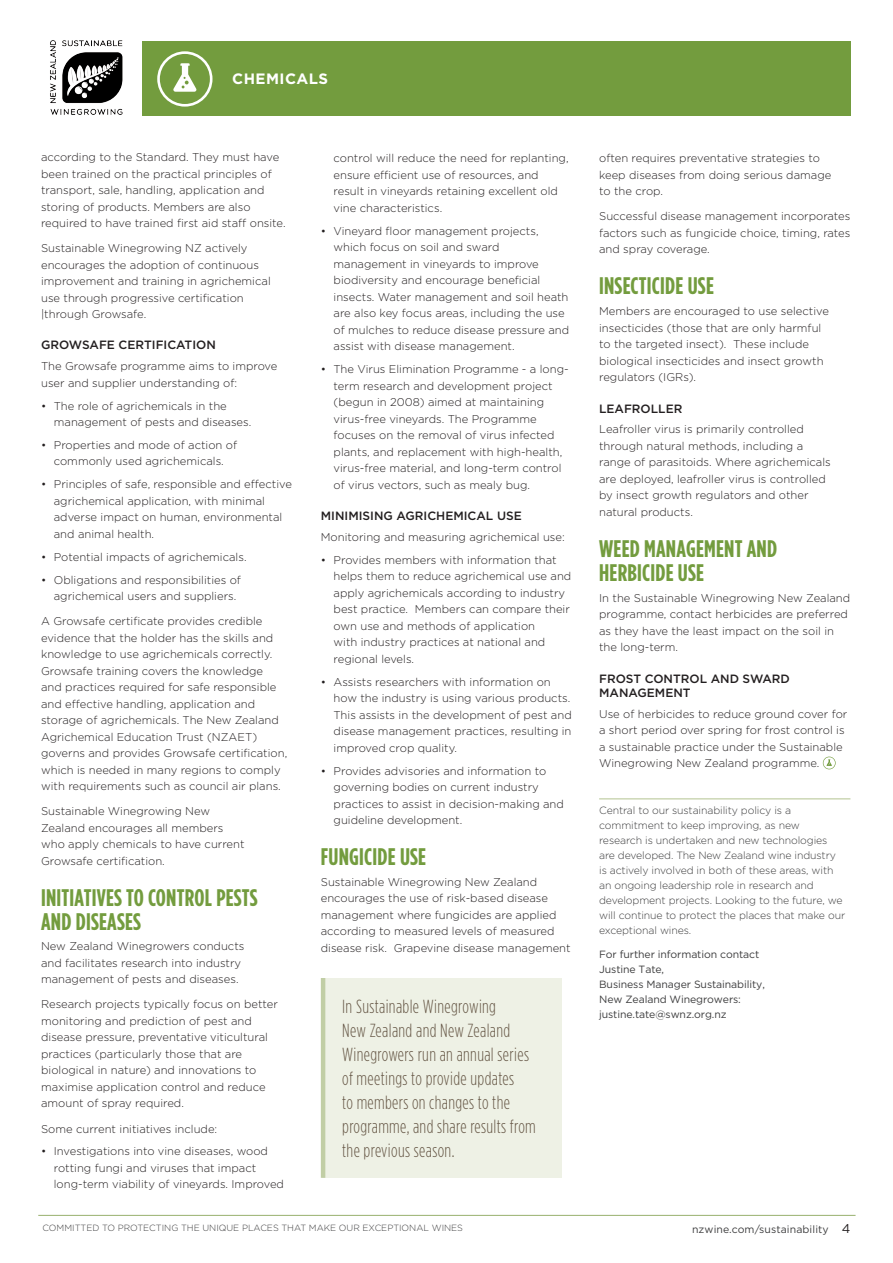
<style>
.page{position:relative;width:893px;height:1263px;background:#fff}
.page>*{position:absolute;margin:0;border:0;box-sizing:border-box;transform-origin:0 0}
.head{font:700 24px/24px "Gotham Condensed";letter-spacing:.01em;color:#739c3e}
.facts{font:300 18.9px/24px "Gotham Condensed";letter-spacing:.02em;color:#655645;scale:.95 1}
.t1{font:700 15px "Gotham";letter-spacing:.03em;color:#fff}
.sub{font:500 12px/14.4px "Gotham";color:#231f20}
.body{font:300 11.25px/16.5px "Gotham";color:#231f20}
.endnote{font:300 10.5px/15px "Gotham";letter-spacing:-.01em;color:#3e3e3f}
.endnote-2{font:10.5px/15px "Gotham";letter-spacing:-.01em;color:#3e3e3f}
.endnote-3{font:10.5px "Gotham";letter-spacing:.01em;color:#3e3e3f}
.t2{font:300 9px "Gotham";color:#3e3e3f}
.s1{font-size:12.75px;color:#231f20}
</style>
<div class="page">
<hr style="left:38px;top:1215px;width:817px;height:1px;background:#98b16d">
<img style="left:50px;top:40px;width:73px;height:75px">
<div style="left:142px;top:42px;width:708px;height:74px;background:#739c3e"></div>
<svg style="left:157px;top:51px;width:55px;height:56px"></svg>
<svg style="left:823px;top:757px;width:13px;height:12px"></svg>
<hr style="left:599px;top:798px;width:251px;height:1px;background:#b3c491">
<div style="left:322px;top:978px;width:239px;height:200px;background:#eef1e5"></div>
<hr style="left:321px;top:978px;width:4px;height:200px;background:#c1cea5">
<h3 class="t1" style="left:232px;top:69px;width:97px">CHEMICALS</h3>
<p class="body" style="left:41px;top:148px;width:246px">according to the Standard. They must have been trained on the practical principles of transport, sale, handling, application and storing of products. Members are also required to have trained first aid staff onsite.</p>
<p class="body" style="left:41px;top:239px;width:231px">Sustainable Winegrowing NZ actively encourages the adoption of continuous improvement and training in agrichemical use through progressive certification |through Growsafe.</p>
<p class="sub" style="left:41px;top:338px;width:176px">GROWSAFE CERTIFICATION</p>
<p class="body" style="left:41px;top:358px;width:238px">The Growsafe programme aims to improve user and supplier understanding of:</p>
<p class="body" style="left:54px;top:397px;width:199px;text-indent:-13px">• The role of agrichemicals in the management of pests and diseases.</p>
<p class="body" style="left:41px;top:436px;width:198px;text-align:center">• Properties and mode of action of commonly used agrichemicals.</p>
<p class="body" style="left:54px;top:476px;width:240px;text-indent:-13px">• Principles of safe, responsible and effective agrichemical application, with minimal adverse impact on human, environmental and animal health.</p>
<p class="body" style="left:41px;top:548px;width:207px">• Potential impacts of agrichemicals.</p>
<p class="body" style="left:54px;top:571px;width:189px;text-indent:-13px">• Obligations and responsibilities of agrichemical users and suppliers.</p>
<p class="body" style="left:41px;top:613px;width:248px">A Growsafe certificate provides credible evidence that the holder has the skills and knowledge to use agrichemicals correctly.<br>Growsafe training covers the knowledge<br>and practices required for safe responsible and effective handling, application and storage of agrichemicals. The New Zealand Agrichemical Education Trust (NZAET) governs and provides Growsafe certification, which is needed in many regions to comply with requirements such as council air plans.</p>
<p class="body" style="left:41px;top:803px;width:205px">Sustainable Winegrowing New<br>Zealand encourages all members who apply chemicals to have current<br>Growsafe certification.</p>
<p class="head" style="left:41px;top:885px;width:218px">INITIATIVES TO CONTROL PESTS<br>AND DISEASES</p>
<p class="body" style="left:41px;top:938px;width:205px">New Zealand Winegrowers conducts and facilitates research into industry management of pests and diseases.</p>
<p class="body" style="left:41px;top:996px;width:238px">Research projects typically focus on better monitoring and prediction of pest and disease pressure, preventative viticultural practices (particularly those that are biological in nature) and innovations to maximise application control and reduce amount of spray required.</p>
<p class="body" style="left:41px;top:1120px;width:178px">Some current initiatives include:</p>
<p class="body" style="left:54px;top:1143px;width:232px;text-indent:-13px">• Investigations into vine diseases, wood rotting fungi and viruses that impact long-term viability of vineyards. Improved</p>
<p class="body" style="left:334px;top:150px;width:237px">control will reduce the need for replanting, ensure efficient use of resources, and result in vineyards retaining excellent old vine characteristics.</p>
<p class="body" style="left:334px;top:222px;width:237px;text-indent:-13px">• Vineyard floor management projects, which focus on soil and sward management in vineyards to improve biodiversity and encourage beneficial insects. Water management and soil heath are also key focus areas, including the use of mulches to reduce disease pressure and assist with disease management.</p>
<p class="body" style="left:334px;top:361px;width:237px;text-indent:-13px">• The Virus Elimination Programme - a long&shy;term research and development project (begun in 2008) aimed at maintaining virus-free vineyards. The Programme focuses on the removal of virus infected plants, and replacement with high-health, virus-free material, and long-term control of virus vectors, such as mealy bug.</p>
<p class="sub" style="left:321px;top:508px;width:202px">MINIMISING AGRICHEMICAL USE</p>
<p class="body" style="left:321px;top:528px;width:245px">Monitoring and measuring agrichemical use:</p>
<p class="body" style="left:334px;top:551px;width:239px;text-indent:-13px">• Provides members with information that helps them to reduce agrichemical use and apply agrichemicals according to industry best practice. Members can compare their own use and methods of application<br>with industry practices at national and regional levels.</p>
<p class="body" style="left:334px;top:673px;width:240px;text-indent:-13px">• Assists researchers with information on how the industry is using various products.<br>This assists in the development of pest and disease management practices, resulting in improved crop quality.</p>
<p class="body" style="left:334px;top:762px;width:232px;text-indent:-13px">• Provides advisories and information to governing bodies on current industry practices to assist in decision-making and guideline development.</p>
<p class="head" style="left:321px;top:844px;width:107px">FUNGICIDE USE</p>
<p class="body" style="left:321px;top:873px;width:251px">Sustainable Winegrowing New Zealand encourages the use of risk-based disease management where fungicides are applied according to measured levels of measured disease risk. Grapevine disease management</p>
<p class="facts" style="left:342px;top:994px;width:205px">In Sustainable Winegrowing<br>New Zealand and New Zealand<br>Winegrowers run an annual series of meetings to provide updates<br>to members on changes to the programme, and share results from the previous season.</p>
<p class="body" style="left:599px;top:150px;width:234px">often requires preventative strategies to keep diseases from doing serious damage to the crop.</p>
<p class="body" style="left:599px;top:208px;width:253px;text-align:justify">Successful disease management incorporates factors such as fungicide choice, timing, rates and spray coverage.</p>
<p class="head" style="left:599px;top:274px;width:116px">INSECTICIDE USE</p>
<p class="body" style="left:599px;top:303px;width:231px">Members are encouraged to use selective insecticides (those that are only harmful to the targeted insect). These include biological insecticides and insect growth regulators (IGRs).</p>
<p class="sub" style="left:599px;top:401px;width:85px">LEAFROLLER</p>
<p class="body" style="left:599px;top:421px;width:233px">Leafroller virus is primarily controlled through natural methods, including a range of parasitoids. Where agrichemicals are deployed, leafroller virus is controlled by insect growth regulators and other natural products.</p>
<p class="head" style="left:599px;top:536px;width:180px">WEED MANAGEMENT AND<br>HERBICIDE USE</p>
<p class="body" style="left:599px;top:589px;width:253px">In the Sustainable Winegrowing New Zealand programme, contact herbicides are preferred as they have the least impact on the soil in the long-term.</p>
<p class="sub" style="left:599px;top:671px;width:192px">FROST CONTROL AND SWARD<br>MANAGEMENT</p>
<p class="body" style="left:599px;top:705px;width:250px">Use of herbicides to reduce ground cover for a short period over spring for frost control is a sustainable practice under the Sustainable Winegrowing New Zealand programme.</p>
<p class="endnote" style="left:599px;top:803px;width:248px">Central to our sustainability policy is a commitment to keep improving, as new research is undertaken and new technologies are developed. The New Zealand wine industry is actively involved in both of these areas, with an ongoing leadership role in research and development projects. Looking to the future, we will continue to protect the places that make our exceptional wines.</p>
<p class="endnote-2" style="left:599px;top:946px;width:167px">For further information contact<br>Justine Tate,<br>Business Manager Sustainability,<br>New Zealand Winegrowers: justine.tate@swnz.org.nz</p>
<p class="t2" style="left:43px;top:1222px;width:422px">COMMITTED TO PROTECTING THE UNIQUE PLACES THAT MAKE OUR EXCEPTIONAL WINES</p>
<p class="endnote-3" style="left:692px;top:1223px;width:160px">nzwine.com/sustainability <span class="s1">4</span></p>
</div>
